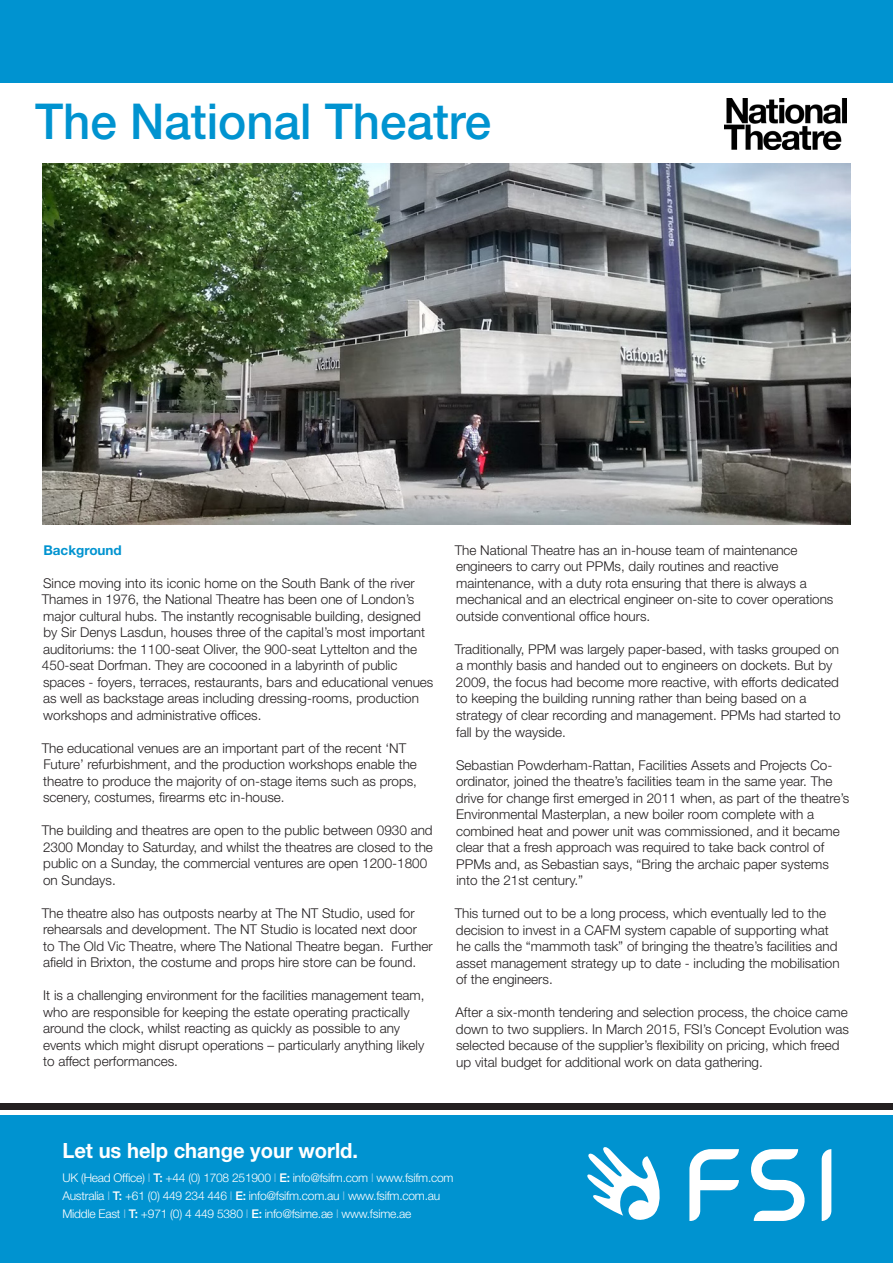
<style>
.page{position:relative;width:893px;height:1263px;background:#fff}
.page>*{position:absolute;margin:0;border:0;box-sizing:border-box;transform-origin:0 0}
.t1{font:500 49.5px "Helvetica Neue";color:#0093d0;scale:.96 1}
.t2{font:700 21px "Helvetica Neue";color:#fff;scale:.96 1}
.t3{font:300 13.5px/16.5px "Helvetica Neue";color:#231f20}
.t4{font:700 13.5px "Helvetica Neue";color:#0093d0}
.t5{font:300 12px/18px "Helvetica Neue";letter-spacing:-.02em;color:#fff}
.s1{color:#89c9ea}
.s2{font-weight:500}
</style>
<div class="page">
<div style="left:0;top:0;width:893px;height:83px;background:#0093d0"></div>
<img style="left:43px;top:163px;width:807px;height:361px">
<div style="left:0;top:1115px;width:893px;height:148px;background:#0093d0"></div>
<div style="left:0;top:1103px;width:893px;height:7px;background:#231f20"></div>
<svg style="left:689px;top:1149px;width:116px;height:72px"></svg>
<svg style="left:822px;top:1149px;width:9px;height:72px"></svg>
<svg style="left:587px;top:1147px;width:73px;height:73px"></svg>
<img style="left:724px;top:98px;width:122px;height:52px">
<p class="t1" style="left:35px;top:92px;width:477px">The National Theatre</p>
<p class="t4" style="left:43px;top:542px;width:80px">Background</p>
<p class="t3" style="left:42px;top:574px;width:393px">Since moving into its iconic home on the South Bank of the river Thames in 1976, the National Theatre has been one of London’s major cultural hubs. The instantly recognisable building, designed by Sir Denys Lasdun, houses three of the capital’s most important auditoriums: the 1100-seat Oliver, the 900-seat Lyttelton and the 450-seat Dorfman. They are cocooned in a labyrinth of public spaces - foyers, terraces, restaurants, bars and educational venues as well as backstage areas including dressing-rooms, production workshops and administrative offices.</p>
<p class="t3" style="left:42px;top:739px;width:377px">The educational venues are an important part of the recent ‘NT Future’ refurbishment, and the production workshops enable the theatre to produce the majority of on-stage items such as props, scenery, costumes, firearms etc in-house.</p>
<p class="t3" style="left:42px;top:822px;width:393px">The building and theatres are open to the public between 0930 and 2300 Monday to Saturday, and whilst the theatres are closed to the public on a Sunday, the commercial ventures are open 1200-1800 on Sundays.</p>
<p class="t3" style="left:42px;top:904px;width:392px">The theatre also has outposts nearby at The NT Studio, used for rehearsals and development. The NT Studio is located next door<br>to The Old Vic Theatre, where The National Theatre began. Further afield in Brixton, the costume and props hire store can be found.</p>
<p class="t3" style="left:43px;top:987px;width:383px">It is a challenging environment for the facilities management team, who are responsible for keeping the estate operating practically around the clock, whilst reacting as quickly as possible to any events which might disrupt operations – particularly anything likely to affect performances.</p>
<p class="t3" style="left:455px;top:542px;width:380px">The National Theatre has an in-house team of maintenance engineers to carry out PPMs, daily routines and reactive maintenance, with a duty rota ensuring that there is always a mechanical and an electrical engineer on-site to cover operations outside conventional office hours.</p>
<p class="t3" style="left:455px;top:641px;width:387px">Traditionally, PPM was largely paper-based, with tasks grouped on a monthly basis and handed out to engineers on dockets. But by 2009, the focus had become more reactive, with efforts dedicated to keeping the building running rather than being based on a strategy of clear recording and management. PPMs had started to fall by the wayside.</p>
<p class="t3" style="left:456px;top:756px;width:395px">Sebastian Powderham-Rattan, Facilities Assets and Projects Co&shy;ordinator, joined the theatre’s facilities team in the same year. The drive for change first emerged in 2011 when, as part of the theatre’s Environmental Masterplan, a new boiler room complete with a combined heat and power unit was commissioned, and it became clear that a fresh approach was required to take back control of PPMs and, as Sebastian says, “Bring the archaic paper systems into the 21st century.”</p>
<p class="t3" style="left:455px;top:905px;width:386px">This turned out to be a long process, which eventually led to the decision to invest in a CAFM system capable of supporting what he calls the “mammoth task” of bringing the theatre’s facilities and asset management strategy up to date - including the mobilisation of the engineers.</p>
<p class="t3" style="left:455px;top:1004px;width:395px">After a six-month tendering and selection process, the choice came down to two suppliers. In March 2015, FSI’s Concept Evolution was selected because of the supplier’s flexibility on pricing, which freed up vital budget for additional work on data gathering.</p>
<p class="t2" style="left:62px;top:1138px;width:310px">Let us help change your world.</p>
<p class="t5" style="left:62px;top:1169px;width:393px">UK (Head Office) <span class="s1">I</span> <span class="s2">T:</span> +44 (0) 1708 251900 <span class="s1">I</span> <span class="s2">E:</span> info@fsifm.com <span class="s1">I</span> www.fsifm.com<br>Australia <span class="s1">I</span> <span class="s2">T:</span> +61 (0) 449 234 446 <span class="s1">I</span> <span class="s2">E:</span> info@fsifm.com.au <span class="s1">I</span> www.fsifm.com.au<br>Middle East <span class="s1">I</span> <span class="s2">T:</span> +971 (0) 4 449 5380 <span class="s1">I</span> <span class="s2">E:</span> info@fsime.ae <span class="s1">I</span> www.fsime.ae</p>
</div>
